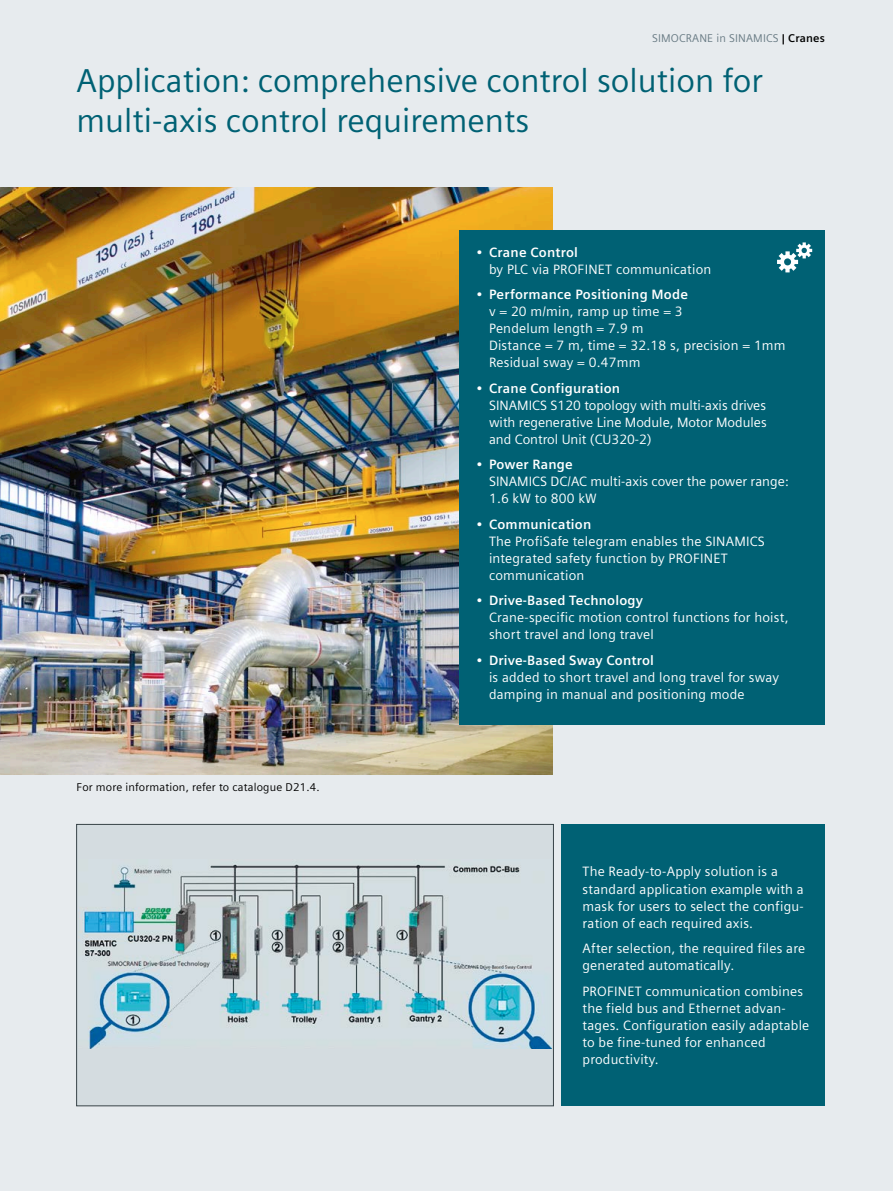
<style>
.page{position:relative;width:893px;height:1191px;background:#e7ebee}
.page>*{position:absolute;margin:0;border:0;box-sizing:border-box;transform-origin:0 0}
.t1{font:33px/39.6px "Siemens Sans Global";color:#006174}
.t2{font:13.5px/17px "Siemens Sans Global";letter-spacing:.015em;color:#fff}
.t3{font:11.25px "Siemens Sans Global";letter-spacing:.015em;color:#000}
.t4{font:11.25px "Siemens Sans Global";letter-spacing:.015em;color:#6a7c85}
.s1{font-weight:700;color:#000}
.s2{font-weight:700}
</style>
<div class="page">
<div style="left:561px;top:824px;width:264px;height:282px;background:#006174"></div>
<img style="left:0;top:187px;width:553px;height:587px">
<div style="left:77px;top:824px;width:476px;height:282px;background:#d4dce0;border:1px solid #384348"></div>
<img style="left:78px;top:859px;width:473px;height:189px">
<div style="left:459px;top:230px;width:366px;height:494px;background:#006174"></div>
<svg style="left:777px;top:242px;width:35px;height:30px"></svg>
<p class="t4" style="left:652px;top:30px;width:174px">SIMOCRANE in SINAMICS <span class="s1">| Cranes</span></p>
<h1 class="t1" style="left:77px;top:62px;width:688px">Application: comprehensive control solution for multi-axis control requirements</h1>
<p class="t3" style="left:77px;top:779px;width:245px">For more information, refer to catalogue D21.4.</p>
<p class="t2" style="left:489px;top:244px;width:224px;text-indent:-13px">• <span class="s2">Crane Control<br></span>by PLC via PROFINET communication</p>
<p class="t2" style="left:489px;top:286px;width:298px;text-indent:-13px">• <span class="s2">Performance Positioning Mode<br></span>v = 20 m/min, ramp up time = 3<br>Pendelum length = 7.9 m<br>Distance = 7 m, time = 32.18 s, precision = 1mm<br>Residual sway = 0.47mm</p>
<p class="t2" style="left:489px;top:380px;width:279px;text-indent:-13px">• <span class="s2">Crane Configuration<br></span>SINAMICS S120 topology with multi-axis drives with regenerative Line Module, Motor Modules and Control Unit (CU320-2)</p>
<p class="t2" style="left:489px;top:457px;width:301px;text-indent:-13px">• <span class="s2">Power Range<br></span>SINAMICS DC/AC multi-axis cover the power range:<br>1.6 kW to 800 kW</p>
<p class="t2" style="left:489px;top:516px;width:277px;text-indent:-13px">• <span class="s2">Communication<br></span>The ProfiSafe telegram enables the SINAMICS integrated safety function by PROFINET communication</p>
<p class="t2" style="left:489px;top:593px;width:301px;text-indent:-13px">• <span class="s2">Drive-Based Technology<br></span>Crane-specific motion control functions for hoist, short travel and long travel</p>
<p class="t2" style="left:489px;top:652px;width:291px;text-indent:-13px">• <span class="s2">Drive-Based Sway Control<br></span>is added to short travel and long travel for sway damping in manual and positioning mode</p>
<p class="t2" style="left:583px;top:864px;width:223px">The Ready-to-Apply solution is a standard application example with a mask for users to select the configu&shy;ration of each required axis.</p>
<p class="t2" style="left:583px;top:940px;width:224px">After selection, the required files are generated automatically.</p>
<p class="t2" style="left:583px;top:983px;width:228px">PROFINET communication combines the field bus and Ethernet advan&shy;tages. Configuration easily adaptable to be fine-tuned for enhanced productivity.</p>
</div>
